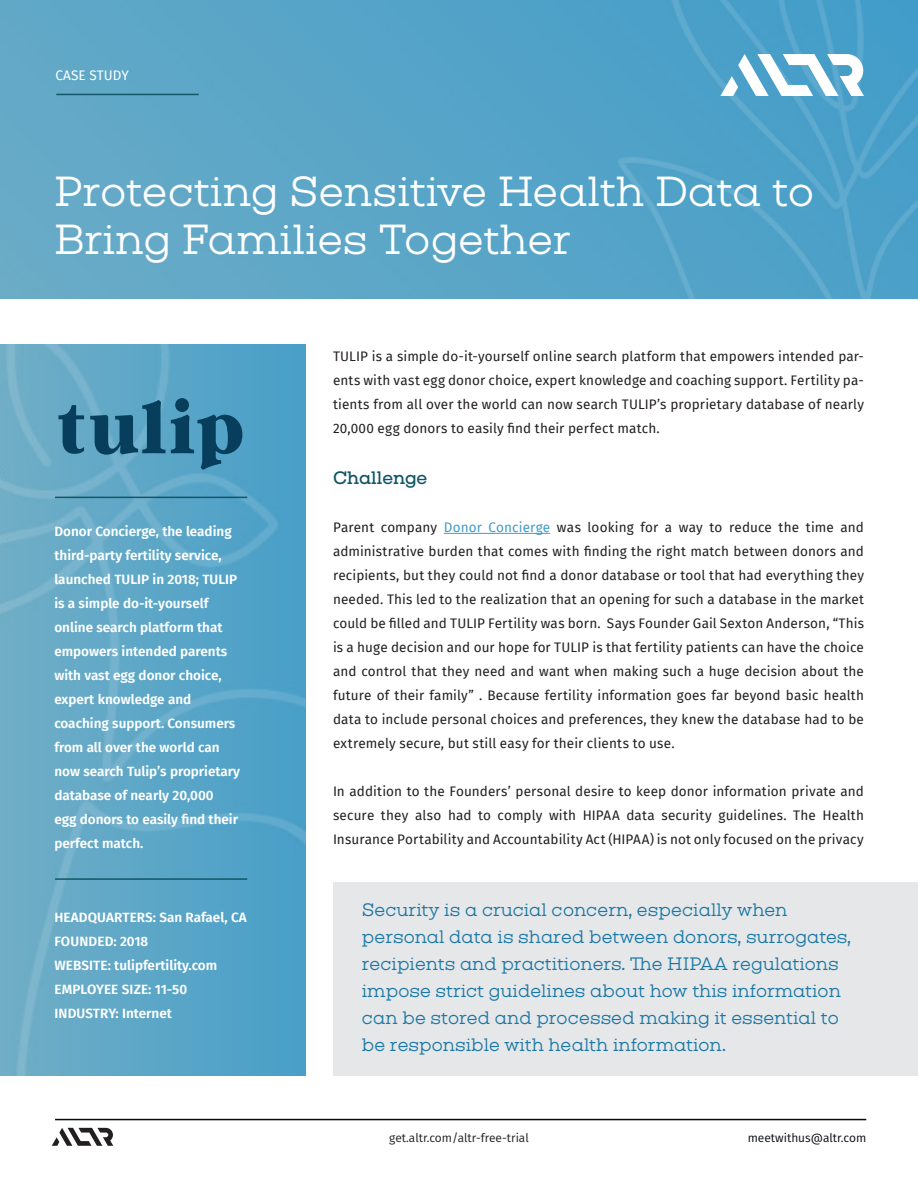
<style>
.page{position:relative;width:918px;height:1188px;background:#fff}
.page>*{position:absolute;margin:0;border:0;box-sizing:border-box;transform-origin:0 0}
.t1{font:42px/48px "Vicky";color:#fff}
.t2{font:18px/27px "Vicky";color:#1b78a5}
.Small_Subtitle{font:600 18px "Vicky";color:#125667}
.Body_Paragraph{font:13.5px/24px "Fira Sans";letter-spacing:.01em;color:#231f20;text-align:justify}
.t3{font:600 13.5px/24px "Fira Sans";color:#fff}
.Category{font:13.5px "Fira Sans";letter-spacing:.01em;color:#fff}
.t4{font:12px "Fira Sans";color:#231f20}
.t5{font:12px "Fira Sans";color:#080a14}
.s1{color:#409cc9}
</style>
<div class="page">
<img style="left:0;top:345px;width:306px;height:731px">
<img style="left:0;top:0;width:918px;height:298px">
<svg style="left:720px;top:54px;width:144px;height:42px"></svg>
<hr style="left:56px;top:94px;width:143px;height:1px;background:#125667">
<hr style="left:444px;top:533px;width:106px;height:1px;background:#409cc9">
<hr style="left:55px;top:497px;width:192px;height:1px;background:#125667">
<hr style="left:55px;top:878px;width:192px;height:2px;background:#125667">
<svg style="left:52px;top:1128px;width:61px;height:18px"></svg>
<hr style="left:55px;top:1119px;width:811px;height:1px;background:#080a14">
<div style="left:334px;top:882px;width:584px;height:194px;background:#e6e7e9"></div>
<svg style="left:58px;top:405px;width:26px;height:49px"></svg>
<svg style="left:90px;top:398px;width:152px;height:72px;background:#3d81a1"></svg>
<p class="Category" style="left:56px;top:65px;width:75px">CASE STUDY</p>
<p class="t1" style="left:54px;top:166px;width:761px">Protecting Sensitive Health Data to<br>Bring Families Together</p>
<p class="t3" style="left:54px;top:518px;width:187px">Donor Concierge, the leading third-party fertility service, launched TULIP in 2018; TULIP is a simple do-it-yourself online search platform that empowers intended parents with vast egg donor choice, expert knowledge and coaching support. Consumers from all over the world can now search Tulip’s proprietary database of nearly 20,000<br>egg donors to easily find their perfect match.</p>
<p class="t3" style="left:54px;top:904px;width:194px">HEADQUARTERS: San Rafael, CA</p>
<p class="t3" style="left:54px;top:928px;width:95px">FOUNDED: 2018</p>
<p class="t3" style="left:54px;top:952px;width:164px">WEBSITE: tulipfertility.com</p>
<p class="t3" style="left:54px;top:976px;width:134px">EMPLOYEE SIZE: 11-50</p>
<p class="t3" style="left:54px;top:1000px;width:119px">INDUSTRY: Internet</p>
<p class="Body_Paragraph" style="left:333px;top:344px;width:532px">TULIP is a simple do-it-yourself online search platform that empowers intended par&shy;ents with vast egg donor choice, expert knowledge and coaching support. Fertility pa&shy;tients from all over the world can now search TULIP’s proprietary database of nearly 20,000 egg donors to easily find their perfect match.</p>
<p class="Small_Subtitle" style="left:333px;top:464px;width:96px">Challenge</p>
<p class="Body_Paragraph" style="left:333px;top:515px;width:533px">Parent company <span class="s1">Donor Concierge</span> was looking for a way to reduce the time and administrative burden that comes with finding the right match between donors and recipients, but they could not find a donor database or tool that had everything they needed. This led to the realization that an opening for such a database in the market could be filled and TULIP Fertility was born. Says Founder Gail Sexton Anderson, “This is a huge decision and our hope for TULIP is that fertility patients can have the choice and control that they need and want when making such a huge decision about the future of their family” . Because fertility information goes far beyond basic health data to include personal choices and preferences, they knew the database had to be extremely secure, but still easy for their clients to use.</p>
<p class="Body_Paragraph" style="left:333px;top:779px;width:533px">In addition to the Founders’ personal desire to keep donor information private and secure they also had to comply with HIPAA data security guidelines. The Health Insurance Portability and Accountability Act (HIPAA) is not only focused on the privacy</p>
<p class="t2" style="left:362px;top:896px;width:491px">Security is a crucial concern, especially when personal data is shared between donors, surrogates, recipients and practitioners. The HIPAA regulations impose strict guidelines about how this information can be stored and processed making it essential to be responsible with health information.</p>
<p class="t4" style="left:389px;top:1129px;width:141px">get.altr.com/altr-free-trial</p>
<p class="t5" style="left:748px;top:1129px;width:120px">meetwithus@altr.com</p>
</div>
